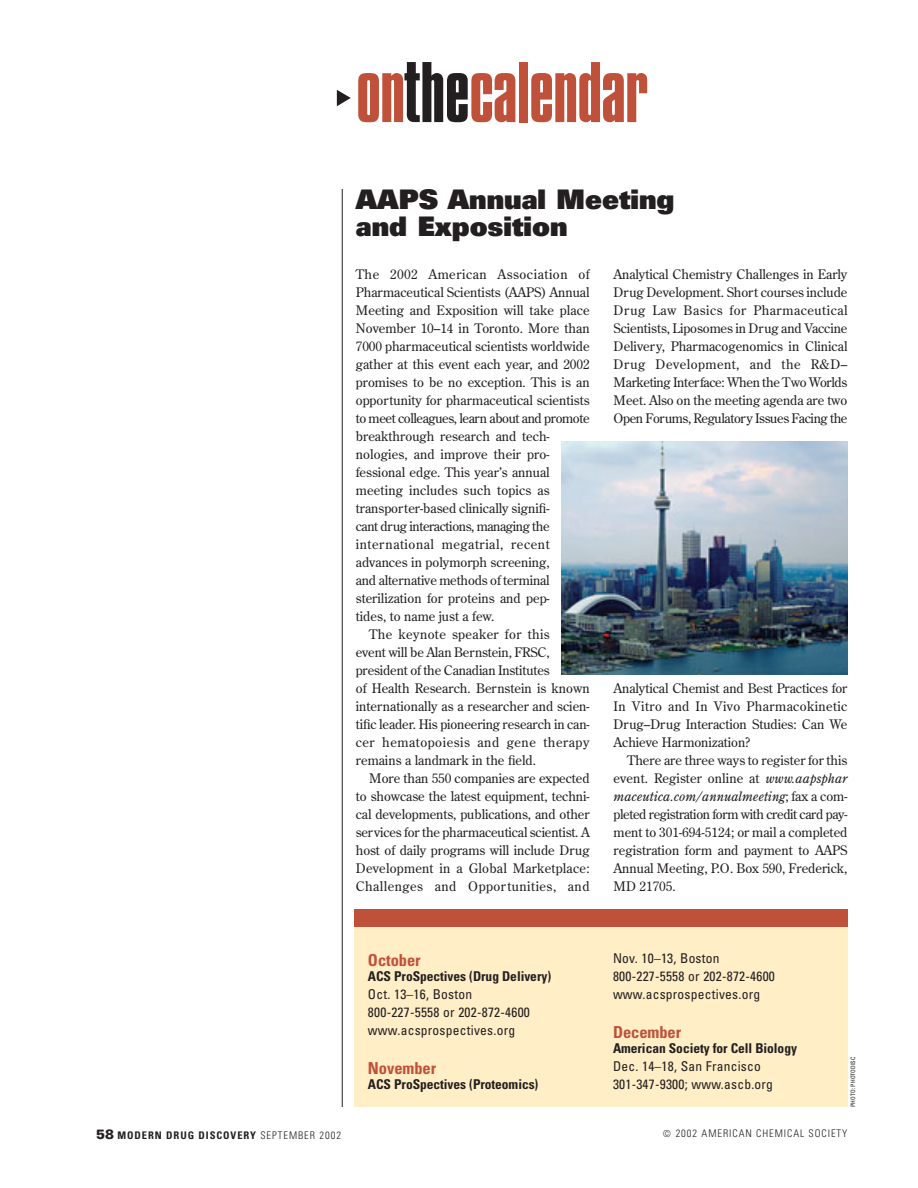
<style>
.page{position:relative;width:918px;height:1188px;background:#fff}
.page>*{position:absolute;margin:0;border:0;box-sizing:border-box;transform-origin:0 0}
.t1{font:90px "Compacta Plain";letter-spacing:-.02em;color:#bf513a}
.t2{font:900 27px/27px "Univers";color:#231f20}
.t3{font:700 condensed 16.5px "Univers";letter-spacing:-.005em;color:#bf513a}
.t4{font:condensed 13.5px/18px "Univers";letter-spacing:.02em;color:#231f20}
.t5{font:700 condensed 13.5px "Univers";letter-spacing:-.005em;color:#231f20}
.t6{font:13.2px/18px "Century Old Style";color:#231f20;text-align:justify}
.t7{font:13.2px "Century Old Style";letter-spacing:.04em;color:#231f20}
.t8{font:13.2px "Century Old Style";letter-spacing:-.03em;color:#231f20}
.t9{font:13.2px "Century Old Style";letter-spacing:.035em;color:#231f20}
.t10{font:13.2px "Century Old Style";letter-spacing:.025em;color:#231f20}
.t11{font:700 condensed 10.5px "Univers";letter-spacing:.09em;color:#231f20}
.t12{font:300 condensed 10.5px "Univers";letter-spacing:.09em;color:#231f20}
.t13{font:condensed 6px "Univers";letter-spacing:.01em;color:#231f20}
.s1{color:#231f20}
.s2{font-style:italic}
.s3{font-weight:900;font-stretch:normal;font-size:13.5px}
.s4{font-weight:300}
</style>
<div class="page">
<div style="left:354px;top:909px;width:494px;height:18px;background:#bf513a"></div>
<div style="left:354px;top:927px;width:494px;height:180px;background:#ffeec6"></div>
<img style="left:562px;top:441px;width:286px;height:234px">
<hr style="left:342px;top:189px;width:1px;height:918px;background:#231f20">
<h1 class="t1" style="left:356px;top:62px;width:294px">on<span class="s1">the</span>calendar</h1>
<h2 class="t2" style="left:356px;top:188px;width:320px">AAPS Annual Meeting and Exposition</h2>
<p class="t7" style="left:356px;top:269px;width:235px">The 2002 American Association of</p>
<p class="t6" style="left:356px;top:284px;width:235px">Pharmaceutical Scientists (AAPS) Annual</p>
<p class="t6" style="left:356px;top:302px;width:235px">Meeting and Exposition will take place</p>
<p class="t6" style="left:356px;top:320px;width:235px">November 10–14 in Toronto. More than</p>
<p class="t6" style="left:356px;top:338px;width:235px">7000 pharmaceutical scientists worldwide</p>
<p class="t6" style="left:356px;top:356px;width:235px">gather at this event each year, and 2002</p>
<p class="t6" style="left:356px;top:374px;width:235px">promises to be no exception. This is an</p>
<p class="t6" style="left:356px;top:392px;width:235px">opportunity for pharmaceutical scientists</p>
<p class="t8" style="left:356px;top:413px;width:235px">to meet colleagues, learn about and promote</p>
<p class="t6" style="left:356px;top:428px;width:195px">breakthrough research and tech-</p>
<p class="t6" style="left:356px;top:446px;width:195px">nologies, and improve their pro-</p>
<p class="t6" style="left:356px;top:464px;width:195px">fessional edge. This year’s annual</p>
<p class="t6" style="left:356px;top:482px;width:195px">meeting includes such topics as</p>
<p class="t6" style="left:356px;top:500px;width:195px">transporter-based clinically signifi-</p>
<p class="t8" style="left:356px;top:521px;width:195px">cant drug interactions, managing the</p>
<p class="t7" style="left:356px;top:539px;width:195px">international megatrial, recent</p>
<p class="t6" style="left:356px;top:554px;width:195px">advances in polymorph screening,</p>
<p class="t6" style="left:356px;top:572px;width:195px">and alternative methods of terminal</p>
<p class="t6" style="left:356px;top:590px;width:195px">sterilization for proteins and pep-</p>
<p class="t6" style="left:356px;top:608px;width:140px">tides, to name just a few.</p>
<p class="t10" style="left:369px;top:629px;width:182px">The keynote speaker for this</p>
<p class="t6" style="left:356px;top:644px;width:195px">event will be Alan Bernstein, FRSC,</p>
<p class="t6" style="left:356px;top:662px;width:195px">president of the Canadian Institutes</p>
<p class="t6" style="left:356px;top:680px;width:235px">of Health Research. Bernstein is known</p>
<p class="t6" style="left:356px;top:698px;width:235px">internationally as a researcher and scien-</p>
<p class="t6" style="left:356px;top:716px;width:235px">tific leader. His pioneering research in can-</p>
<p class="t7" style="left:356px;top:737px;width:235px">cer hematopoiesis and gene therapy</p>
<p class="t6" style="left:356px;top:752px;width:182px">remains a landmark in the field.</p>
<p class="t6" style="left:369px;top:770px;width:222px">More than 550 companies are expected</p>
<p class="t6" style="left:356px;top:788px;width:235px">to showcase the latest equipment, techni-</p>
<p class="t6" style="left:356px;top:806px;width:235px">cal developments, publications, and other</p>
<p class="t6" style="left:356px;top:824px;width:235px">services for the pharmaceutical scientist. A</p>
<p class="t6" style="left:356px;top:842px;width:235px">host of daily programs will include Drug</p>
<p class="t6" style="left:356px;top:860px;width:235px">Development in a Global Marketplace:</p>
<p class="t9" style="left:356px;top:881px;width:235px">Challenges and Opportunities, and</p>
<p class="t6" style="left:614px;top:266px;width:235px">Analytical Chemistry Challenges in Early Drug Development. Short courses include Drug Law Basics for Pharmaceutical Scientists, Liposomes in Drug and Vaccine Delivery, Pharmacogenomics in Clinical Drug Development, and the R&amp;D– Marketing Interface: When the Two Worlds Meet. Also on the meeting agenda are two Open Forums, Regulatory Issues Facing the</p>
<p class="t6" style="left:614px;top:680px;width:235px">Analytical Chemist and Best Practices for In Vitro and In Vivo Pharmacokinetic Drug–Drug Interaction Studies: Can We Achieve Harmonization?</p>
<p class="t6" style="left:614px;top:752px;width:235px;text-indent:14px">There are three ways to register for this event. Register online at <span class="s2">www.aapsphar maceutica.com/annualmeeting</span>; fax a com&shy;pleted registration form with credit card pay&shy;ment to 301-694-5124; or mail a completed registration form and payment to AAPS Annual Meeting, P.O. Box 590, Frederick, MD 21705.</p>
<p class="t3" style="left:368px;top:954px;width:54px">October</p>
<p class="t5" style="left:368px;top:971px;width:185px">ACS ProSpectives (Drug Delivery)</p>
<p class="t4" style="left:368px;top:986px;width:163px">Oct. 13–16, Boston<br>800-227-5558 or 202-872-4600 www.acsprospectives.org</p>
<p class="t3" style="left:368px;top:1062px;width:70px">November</p>
<p class="t5" style="left:368px;top:1079px;width:172px">ACS ProSpectives (Proteomics)</p>
<p class="t4" style="left:613px;top:950px;width:163px">Nov. 10–13, Boston<br>800-227-5558 or 202-872-4600 www.acsprospectives.org</p>
<p class="t3" style="left:613px;top:1026px;width:70px">December</p>
<p class="t5" style="left:613px;top:1043px;width:186px">American Society for Cell Biology</p>
<p class="t4" style="left:613px;top:1058px;width:162px">Dec. 14–18, San Francisco<br>301-347-9300; www.ascb.org</p>
<p class="t13" style="left:851px;top:1107px;width:52px;rotate:-90deg">PHOTO: PHOTODISC</p>
<p class="t11" style="left:96px;top:1132px;width:247px"><span class="s3">58</span> MODERN DRUG DISCOVERY <span class="s4">SEPTEMBER 2002</span></p>
<p class="t12" style="left:676px;top:1129px;width:173px">2002 AMERICAN CHEMICAL SOCIETY</p>
</div>
